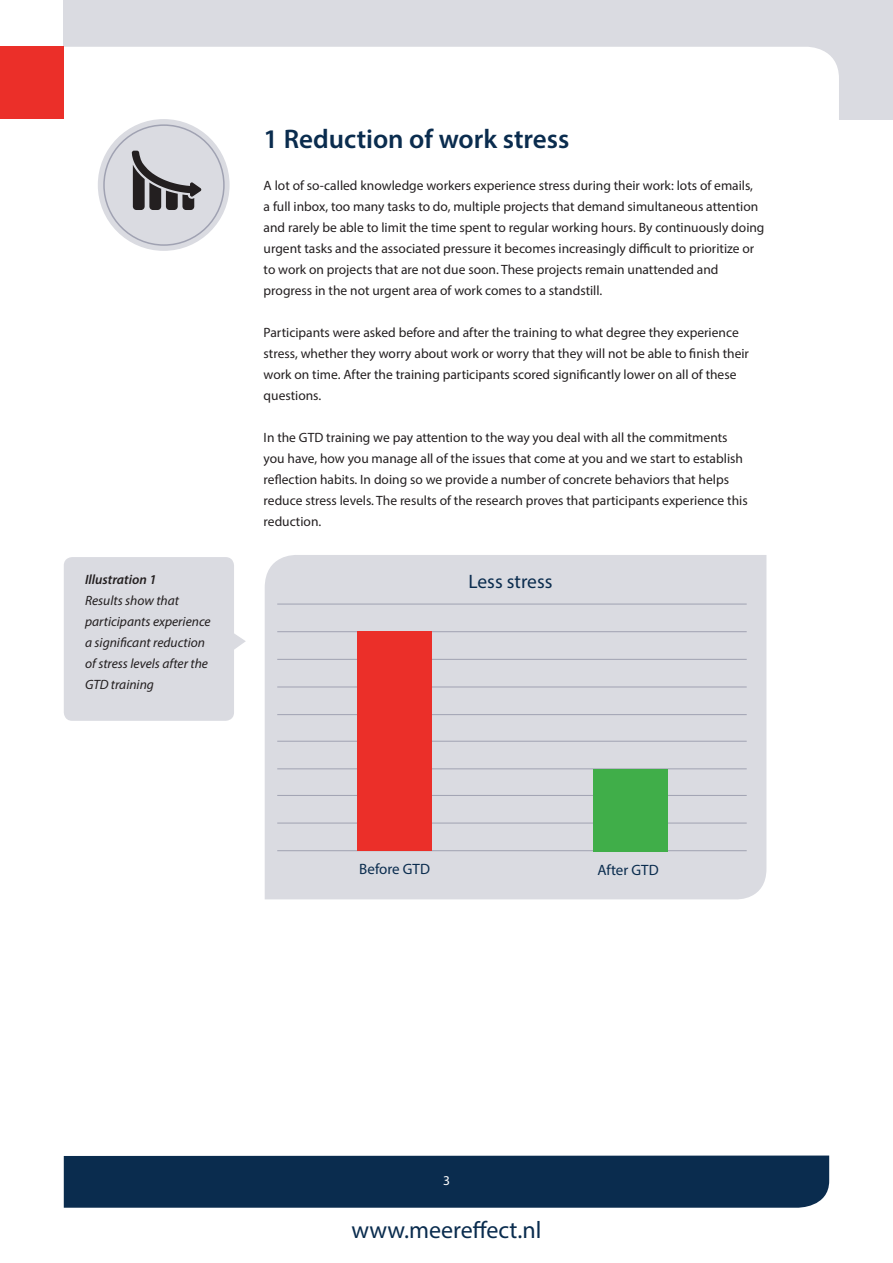
<style>
.page{position:relative;width:893px;height:1263px;background:#fff}
.page>*{position:absolute;margin:0;border:0;box-sizing:border-box;transform-origin:0 0}
.t1{font:600 27px "Myriad Pro";color:#0a2c4e}
.t2{font:24px "Myriad Pro";color:#0a2c4e}
.t3{font:19.5px "Myriad Pro";color:#0a2c4e}
.t4{font:15px "Myriad Pro";color:#0a2c4e}
.t5{font:13.5px/21px "Myriad Pro";color:#231f20}
.t6{font:italic 13.5px/21px "Myriad Pro";color:#231f20}
.t7{font:italic 600 13.5px "Myriad Pro";color:#231f20}
.t8{font:13.5px "Myriad Pro";color:#fff}
</style>
<div class="page">
<div style="left:64px;top:1155px;width:765px;height:53px;background:#0a2c4e"></div>
<div style="left:64px;top:0;width:829px;height:119px;background:#dadbe1"></div>
<div style="left:64px;top:47px;width:775px;height:84px;background:#fff"></div>
<div style="left:0;top:47px;width:64px;height:72px;background:#eb2f29"></div>
<div style="left:64px;top:557px;width:170px;height:164px;background:#dadbe1;border-radius:9px"></div>
<svg style="left:234px;top:633px;width:12px;height:17px"></svg>
<div style="left:265px;top:555px;width:501px;height:345px;background:#dadbe1"></div>
<hr style="left:277px;top:604px;width:470px;height:1px;background:#a0a2b2">
<hr style="left:277px;top:631px;width:470px;height:1px;background:#a0a2b2">
<hr style="left:277px;top:659px;width:470px;height:1px;background:#a0a2b2">
<hr style="left:277px;top:687px;width:470px;height:1px;background:#a0a2b2">
<hr style="left:277px;top:714px;width:470px;height:1px;background:#a0a2b2">
<hr style="left:277px;top:741px;width:470px;height:1px;background:#a0a2b2">
<hr style="left:277px;top:768px;width:470px;height:1px;background:#a0a2b2">
<hr style="left:277px;top:795px;width:470px;height:1px;background:#a0a2b2">
<hr style="left:277px;top:823px;width:470px;height:1px;background:#a0a2b2">
<hr style="left:277px;top:850px;width:470px;height:1px;background:#a0a2b2">
<div style="left:358px;top:631px;width:74px;height:220px;background:#eb2f29"></div>
<div style="left:593px;top:769px;width:74px;height:82px;background:#40ae49"></div>
<div style="left:98px;top:119px;width:132px;height:132px;background:#dadbe1;border-radius:50%"></div>
<div style="left:103px;top:124px;width:122px;height:122px;border:2px solid #a0a2b2;border-radius:50%"></div>
<svg style="left:132px;top:151px;width:69px;height:59px"></svg>
<p class="t7" style="left:85px;top:570px;width:73px">Illustration 1</p>
<p class="t6" style="left:85px;top:589px;width:127px">Results show that participants experience a significant reduction of stress levels after the<br>GTD training</p>
<h1 class="t1" style="left:264px;top:122px;width:307px">1 Reduction of work stress</h1>
<p class="t5" style="left:264px;top:175px;width:502px">A lot of so-called knowledge workers experience stress during their work: lots of emails,<br>a full inbox, too many tasks to do, multiple projects that demand simultaneous attention and rarely be able to limit the time spent to regular working hours. By continuously doing urgent tasks and the associated pressure it becomes increasingly difficult to prioritize or to work on projects that are not due soon. These projects remain unattended and progress in the not urgent area of work comes to a standstill.</p>
<p class="t5" style="left:264px;top:322px;width:487px">Participants were asked before and after the training to what degree they experience stress, whether they worry about work or worry that they will not be able to finish their work on time. After the training participants scored significantly lower on all of these questions.</p>
<p class="t5" style="left:264px;top:427px;width:485px">In the GTD training we pay attention to the way you deal with all the commitments you have, how you manage all of the issues that come at you and we start to establish reflection habits. In doing so we provide a number of concrete behaviors that helps reduce stress levels. The results of the research proves that participants experience this reduction.</p>
<h3 class="t3" style="left:469px;top:569px;width:85px">Less stress</h3>
<p class="t4" style="left:359px;top:859px;width:72px">Before GTD</p>
<p class="t4" style="left:597px;top:860px;width:63px">After GTD</p>
<p class="t8" style="left:443px;top:1172px;width:8px">3</p>
<h2 class="t2" style="left:352px;top:1215px;width:191px">www.meereffect.nl</h2>
</div>
